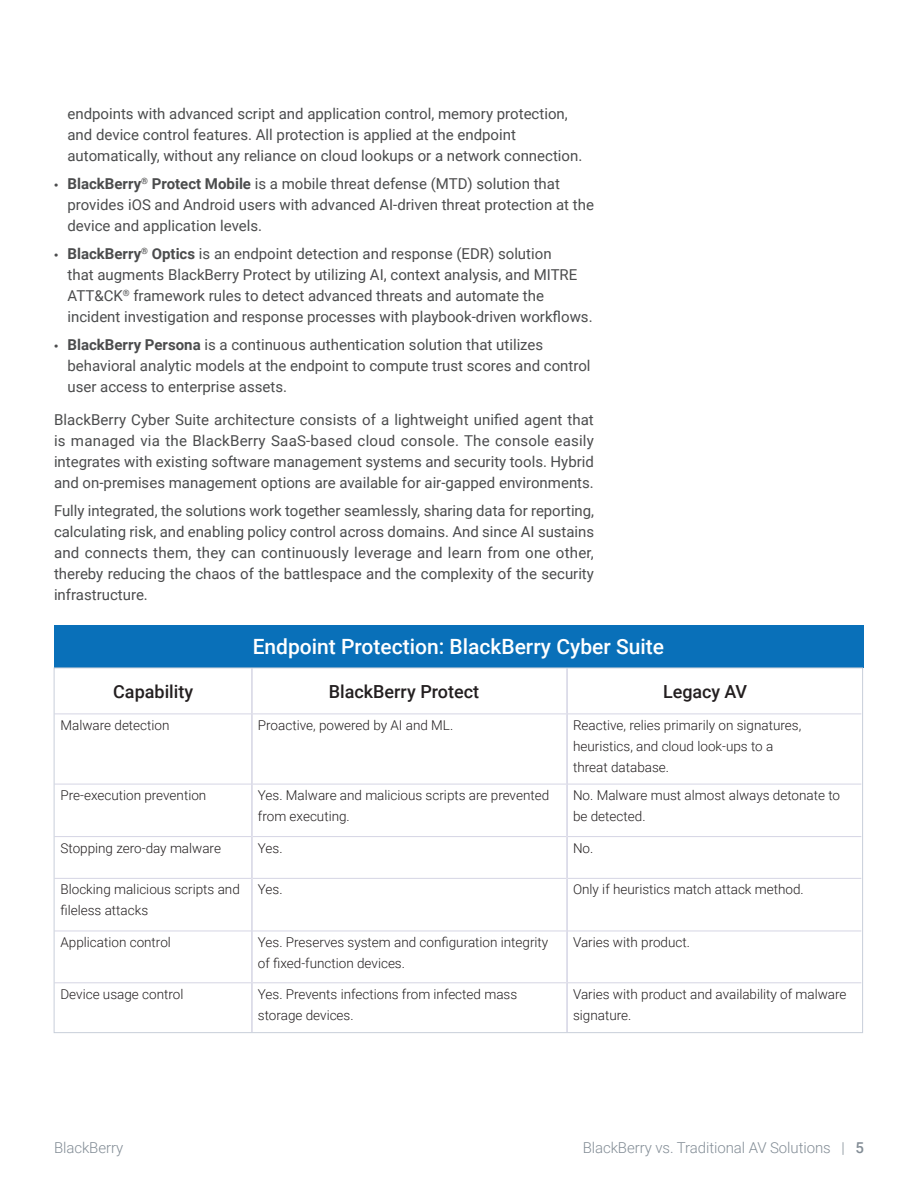
<style>
.page{position:relative;width:918px;height:1188px;background:#fff}
.page>*{position:absolute;margin:0;border:0;box-sizing:border-box;transform-origin:0 0}
.t1{font:500 21px "Roboto";color:#fff}
.t2{font:500 18px "Roboto";color:#231f20}
.Body{font:15px/21px "Roboto";color:#4b4c4d}
.t3{font:300 15px "Roboto";letter-spacing:-.005em;color:#838d96}
.t4{font:300 13.5px/21px "Roboto";color:#231f20}
.s1{font-family:"Myriad Pro"}
.s2{font-weight:700}
.s3{font-weight:500}
</style>
<div class="page">
<div style="left:54px;top:625px;width:810px;height:43px;background:#0970b9"></div>
<hr style="left:54px;top:714px;width:197px;height:1px;background:#d5d5e4">
<hr style="left:253px;top:714px;width:313px;height:1px;background:#d5d5e4">
<hr style="left:568px;top:714px;width:293px;height:1px;background:#d5d5e4">
<hr style="left:54px;top:784px;width:197px;height:1px;background:#d5d5e4">
<hr style="left:253px;top:784px;width:313px;height:1px;background:#d5d5e4">
<hr style="left:568px;top:784px;width:293px;height:1px;background:#d5d5e4">
<hr style="left:54px;top:836px;width:197px;height:1px;background:#d5d5e4">
<hr style="left:253px;top:836px;width:313px;height:1px;background:#d5d5e4">
<hr style="left:568px;top:836px;width:293px;height:1px;background:#d5d5e4">
<hr style="left:54px;top:878px;width:197px;height:1px;background:#d5d5e4">
<hr style="left:253px;top:878px;width:313px;height:1px;background:#d5d5e4">
<hr style="left:568px;top:878px;width:293px;height:1px;background:#d5d5e4">
<hr style="left:54px;top:931px;width:197px;height:1px;background:#d5d5e4">
<hr style="left:253px;top:931px;width:313px;height:1px;background:#d5d5e4">
<hr style="left:568px;top:931px;width:293px;height:1px;background:#d5d5e4">
<hr style="left:54px;top:983px;width:197px;height:1px;background:#d5d5e4">
<hr style="left:253px;top:983px;width:313px;height:1px;background:#d5d5e4">
<hr style="left:568px;top:983px;width:293px;height:1px;background:#d5d5e4">
<hr style="left:251px;top:668px;width:2px;height:46px;background:#d5d5e4">
<hr style="left:566px;top:668px;width:2px;height:46px;background:#d5d5e4">
<hr style="left:251px;top:714px;width:2px;height:70px;background:#d5d5e4">
<hr style="left:566px;top:714px;width:2px;height:70px;background:#d5d5e4">
<hr style="left:251px;top:784px;width:2px;height:53px;background:#d5d5e4">
<hr style="left:566px;top:784px;width:2px;height:53px;background:#d5d5e4">
<hr style="left:251px;top:837px;width:2px;height:41px;background:#d5d5e4">
<hr style="left:566px;top:837px;width:2px;height:41px;background:#d5d5e4">
<hr style="left:251px;top:878px;width:2px;height:53px;background:#d5d5e4">
<hr style="left:566px;top:878px;width:2px;height:53px;background:#d5d5e4">
<hr style="left:251px;top:931px;width:2px;height:52px;background:#d5d5e4">
<hr style="left:566px;top:931px;width:2px;height:52px;background:#d5d5e4">
<hr style="left:251px;top:983px;width:2px;height:49px;background:#d5d5e4">
<hr style="left:566px;top:983px;width:2px;height:49px;background:#d5d5e4">
<p class="Body" style="left:68px;top:103px;width:516px">endpoints with advanced script and application control, memory protection, and device control features. All protection is applied at the endpoint automatically, without any reliance on cloud lookups or a network connection.</p>
<p class="Body" style="left:68px;top:173px;width:528px;text-indent:-14px"><span class="s1">•</span> <span class="s2">BlackBerry</span><sup>®</sup> <span class="s2">Protect Mobile</span> is a mobile threat defense (MTD) solution that provides iOS and Android users with advanced AI-driven threat protection at the device and application levels.</p>
<p class="Body" style="left:68px;top:242px;width:527px;text-indent:-14px"><span class="s1">•</span> <span class="s2">BlackBerry</span><sup>®</sup> <span class="s2">Optics</span> is an endpoint detection and response (EDR) solution<br>that augments BlackBerry Protect by utilizing AI, context analysis, and MITRE ATT&amp;CK<sup>®</sup> framework rules to detect advanced threats and automate the incident investigation and response processes with playbook-driven workflows.</p>
<p class="Body" style="left:68px;top:333px;width:525px;text-indent:-14px"><span class="s1">•</span> <span class="s2">BlackBerry Persona</span> is a continuous authentication solution that utilizes behavioral analytic models at the endpoint to compute trust scores and control user access to enterprise assets.</p>
<p class="Body" style="left:54px;top:409px;width:542px;text-align:justify">BlackBerry Cyber Suite architecture consists of a lightweight unified agent that is managed via the BlackBerry SaaS-based cloud console. The console easily integrates with existing software management systems and security tools. Hybrid and on-premises management options are available for air-gapped environments.</p>
<p class="Body" style="left:54px;top:500px;width:542px;text-align:justify">Fully integrated, the solutions work together seamlessly, sharing data for reporting, calculating risk, and enabling policy control across domains. And since AI sustains and connects them, they can continuously leverage and learn from one other, thereby reducing the chaos of the battlespace and the complexity of the security infrastructure.</p>
<p class="t1" style="left:253px;top:632px;width:413px">Endpoint Protection: BlackBerry Cyber Suite</p>
<p class="t2" style="left:113px;top:679px;width:82px">Capability</p>
<p class="t2" style="left:329px;top:679px;width:152px">BlackBerry Protect</p>
<p class="t2" style="left:663px;top:679px;width:86px">Legacy AV</p>
<p class="t4" style="left:60px;top:714px;width:111px">Malware detection</p>
<p class="t4" style="left:258px;top:714px;width:197px">Proactive, powered by AI and ML.</p>
<p class="t4" style="left:573px;top:714px;width:230px">Reactive, relies primarily on signatures, heuristics, and cloud look-ups to a threat database.</p>
<p class="t4" style="left:60px;top:784px;width:147px">Pre-execution prevention</p>
<p class="t4" style="left:258px;top:784px;width:293px">Yes. Malware and malicious scripts are prevented from executing.</p>
<p class="t4" style="left:573px;top:784px;width:269px">No. Malware must almost always detonate to be detected.</p>
<p class="t4" style="left:60px;top:837px;width:162px">Stopping zero-day malware</p>
<p class="t4" style="left:258px;top:837px;width:26px">Yes.</p>
<p class="t4" style="left:573px;top:837px;width:22px">No.</p>
<p class="t4" style="left:60px;top:879px;width:181px">Blocking malicious scripts and fileless attacks</p>
<p class="t4" style="left:258px;top:879px;width:26px">Yes.</p>
<p class="t4" style="left:573px;top:879px;width:232px">Only if heuristics match attack method.</p>
<p class="t4" style="left:60px;top:931px;width:112px">Application control</p>
<p class="t4" style="left:258px;top:931px;width:292px">Yes. Preserves system and configuration integrity of fixed-function devices.</p>
<p class="t4" style="left:573px;top:931px;width:119px">Varies with product.</p>
<p class="t4" style="left:60px;top:983px;width:124px">Device usage control</p>
<p class="t4" style="left:258px;top:983px;width:261px">Yes. Prevents infections from infected mass storage devices.</p>
<p class="t4" style="left:573px;top:983px;width:275px">Varies with product and availability of malware signature.</p>
<p class="t3" style="left:54px;top:1137px;width:71px">BlackBerry</p>
<p class="t3" style="left:583px;top:1137px;width:283px">BlackBerry vs. Traditional AV Solutions | <span class="s3">5</span></p>
</div>
